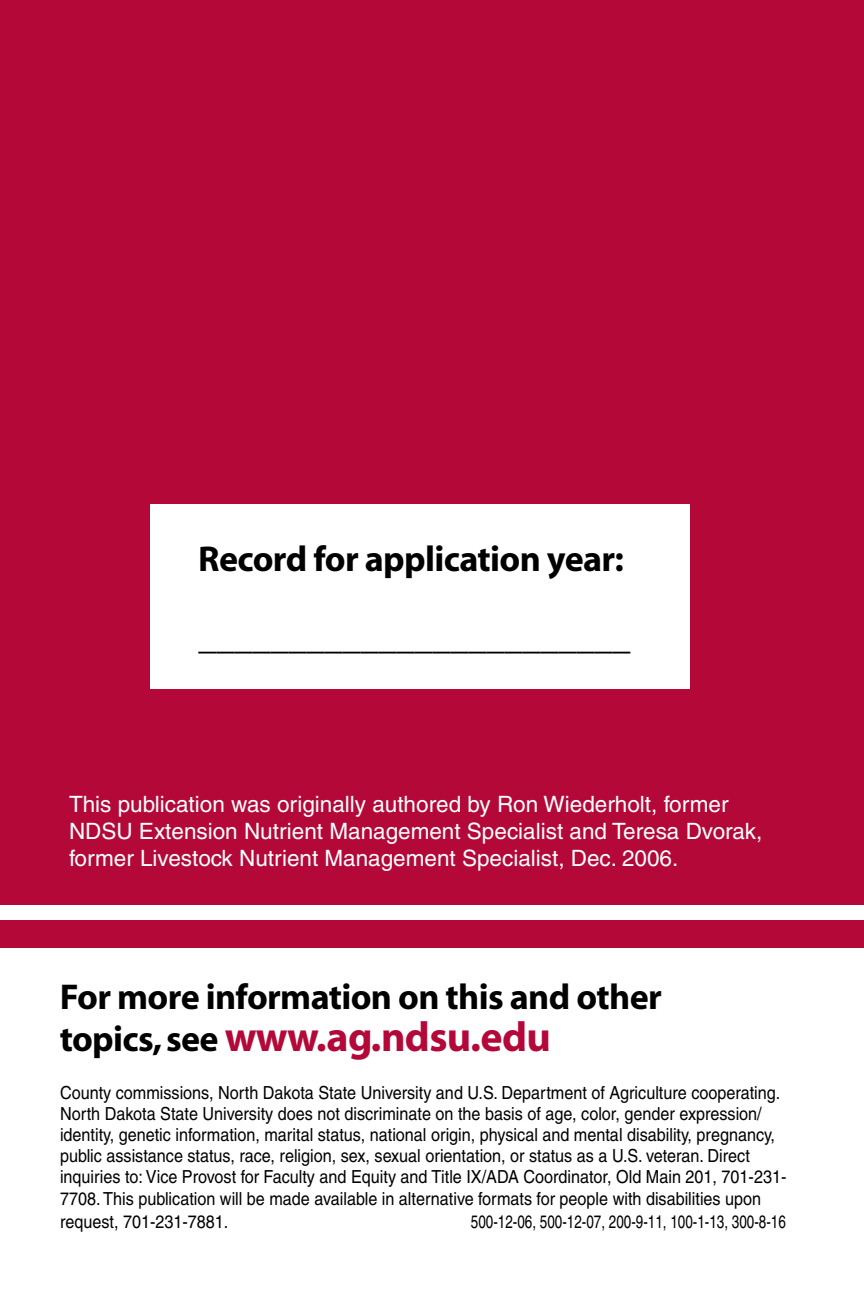
<style>
.page{position:relative;width:864px;height:1296px;background:#fff}
.page>*{position:absolute;margin:0;border:0;box-sizing:border-box;transform-origin:0 0}
.t1{font:42px "Myriad Headline";color:#b30838}
.t2{font:36px/78px "Myriad Headline";color:#000}
.t3{font:22.5px/27px "Helvetica";color:#fff}
.t4{font:18px/21px "Helvetica";color:#000;scale:.9 1}
.t5{font:18px "Helvetica";color:#000;scale:.75 1}
.s1{font-size:36px;color:#000}
</style>
<div class="page">
<div style="left:0;top:0;width:864px;height:905px;background:#b30838"></div>
<div style="left:0;top:920px;width:864px;height:27px;background:#b30838"></div>
<div style="left:150px;top:504px;width:540px;height:184px;background:#fff"></div>
<h2 class="t2" style="left:199px;top:521px;width:433px">Record for application year: ________________________</h2>
<p class="t3" style="left:69px;top:791px;width:695px">This publication was originally authored by Ron Wiederholt, former<br>NDSU Extension Nutrient Management Specialist and Teresa Dvorak, former Livestock Nutrient Management Specialist, Dec. 2006.</p>
<h2 class="t2" style="left:60px;top:959px;width:603px">For more information on this and other</h2>
<h1 class="t1" style="left:60px;top:1015px;width:492px"><span class="s1">topics, see</span> www.ag.ndsu.edu</h1>
<p class="t4" style="left:60px;top:1083px;width:809px">County commissions, North Dakota State University and U.S. Department of Agriculture cooperating.<br>North Dakota State University does not discriminate on the basis of age, color, gender expression/ identity, genetic information, marital status, national origin, physical and mental disability, pregnancy, public assistance status, race, religion, sex, sexual orientation, or status as a U.S. veteran. Direct inquiries to: Vice Provost for Faculty and Equity and Title IX/ADA Coordinator, Old Main 201, 701-231- 7708. This publication will be made available in alternative formats for people with disabilities upon</p>
<p class="t4" style="left:60px;top:1212px;width:189px">request, 701-231-7881.</p>
<p class="t5" style="left:471px;top:1212px;width:422px">500-12-06, 500-12-07, 200-9-11, 100-1-13, 300-8-16</p>
</div>
